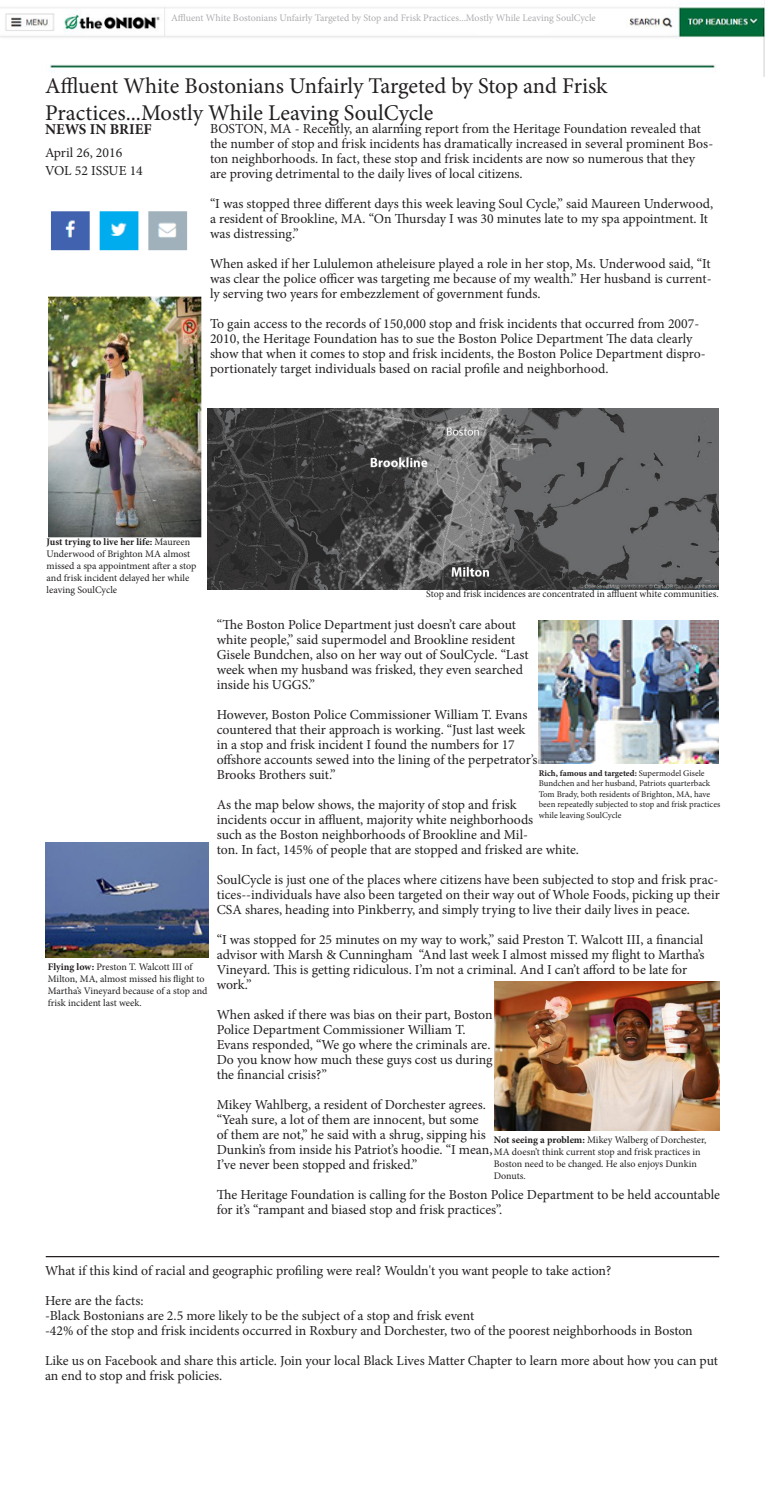
<style>
.page{position:relative;width:765px;height:1500px;background:#fff}
.page>*{position:absolute;margin:0;border:0;box-sizing:border-box;transform-origin:0 0}
.t1{font:22.5px "Minion Pro";letter-spacing:-.005em;color:#231f20}
.t2{font:700 15px "Minion Pro";color:#231f20}
.t3{font:13.75px/15px "Minion Pro";letter-spacing:-.005em;color:#231f20}
.t4{font:10px/12px "Minion Pro";color:#231f20}
.t5{font:10px "Minion Pro";letter-spacing:-.005em;color:#acadb1}
.t6{font:8.75px/10.5px "Minion Pro";color:#231f20}
.s1{font-weight:700}
</style>
<div class="page">
<img style="left:0;top:0;width:765px;height:77px">
<img style="left:51px;top:211px;width:137px;height:40px">
<img style="left:49px;top:296px;width:153px;height:242px">
<img style="left:539px;top:621px;width:180px;height:143px">
<img style="left:45px;top:842px;width:164px;height:115px">
<img style="left:495px;top:981px;width:225px;height:150px">
<hr style="left:46px;top:1256px;width:673px;height:1px;background:#231f20">
<img style="left:207px;top:408px;width:512px;height:182px">
<p class="t5" style="left:171px;top:11px;width:426px">Affluent White Bostonians Unfairly Targeted by Stop and Frisk Practices...Mostly While Leaving SoulCycle</p>
<p class="t1" style="left:45px;top:71px;width:564px">Affluent White Bostonians Unfairly Targeted by Stop and Frisk</p>
<p class="t1" style="left:45px;top:98px;width:390px">Practices...Mostly While Leaving SoulCycle</p>
<p class="t3" style="left:210px;top:122px;width:505px">BOSTON, MA - Recently, an alarming report from the Heritage Foundation revealed that the number of stop and frisk incidents has dramatically increased in several prominent Bos&shy;ton neighborhoods. In fact, these stop and frisk incidents are now so numerous that they are proving detrimental to the daily lives of local citizens.</p>
<p class="t3" style="left:210px;top:197px;width:505px">“I was stopped three different days this week leaving Soul Cycle,” said Maureen Underwood, a resident of Brookline, MA. “On Thursday I was 30 minutes late to my spa appointment. It was distressing.”</p>
<p class="t3" style="left:210px;top:257px;width:503px;text-align:justify">When asked if her Lululemon atheleisure played a role in her stop, Ms. Underwood said, “It was clear the police officer was targeting me because of my wealth.” Her husband is current&shy;ly serving two years for embezzlement of government funds.</p>
<p class="t3" style="left:210px;top:317px;width:497px">To gain access to the records of 150,000 stop and frisk incidents that occurred from 2007- 2010, the Heritage Foundation has to sue the Boston Police Department The data clearly show that when it comes to stop and frisk incidents, the Boston Police Department dispro&shy;portionately target individuals based on racial profile and neighborhood.</p>
<p class="t2" style="left:45px;top:119px;width:108px">NEWS IN BRIEF</p>
<p class="t3" style="left:45px;top:145px;width:79px">April 26, 2016</p>
<p class="t3" style="left:45px;top:163px;width:99px">VOL 52 ISSUE 14</p>
<p class="t4" style="left:47px;top:536px;width:151px"><span class="s1">Just trying to live her life:</span> Maureen<br>Underwood of Brighton MA almost missed a spa appointment after a stop and frisk incident delayed her while leaving SoulCycle</p>
<p class="t4" style="left:48px;top:960px;width:161px"><span class="s1">Flying low:</span> Preston T. Walcott III of Milton, MA, almost missed his flight to Martha’s Vineyard because of a stop and frisk incident last week.</p>
<p class="t4" style="left:426px;top:588px;width:294px">Stop and frisk incidences are concentrated in affluent white communities.</p>
<p class="t3" style="left:217px;top:618px;width:313px">“The Boston Police Department just doesn’t care about white people,” said supermodel and Brookline resident Gisele Bundchen, also on her way out of SoulCycle. “Last week when my husband was frisked, they even searched inside his UGGS.”</p>
<p class="t3" style="left:217px;top:708px;width:322px">However, Boston Police Commissioner William T. Evans countered that their approach is working. “Just last week in a stop and frisk incident I found the numbers for 17 offshore accounts sewed into the lining of the perpetrator’s Brooks Brothers suit.”</p>
<p class="t3" style="left:217px;top:798px;width:364px">As the map below shows, the majority of stop and frisk<br>incidents occur in affluent, majority white neighborhoods<br>such as the Boston neighborhoods of Brookline and Mil-<br>ton. In fact, 145% of people that are stopped and frisked are white.</p>
<p class="t3" style="left:217px;top:873px;width:505px;text-align:justify">SoulCycle is just one of the places where citizens have been subjected to stop and frisk prac&shy;tices--individuals have also been targeted on their way out of Whole Foods, picking up their CSA shares, heading into Pinkberry, and simply trying to live their daily lives in peace.</p>
<p class="t3" style="left:217px;top:933px;width:489px">“I was stopped for 25 minutes on my way to work,” said Preston T. Walcott III, a financial advisor with Marsh &amp; Cunningham “And last week I almost missed my flight to Martha’s Vineyard. This is getting ridiculous. I’m not a criminal. And I can’t afford to be late for work.”</p>
<p class="t3" style="left:217px;top:1008px;width:277px">When asked if there was bias on their part, Boston Police Department Commissioner William T.<br>Evans responded, “We go where the criminals are.<br>Do you know how much these guys cost us during the financial crisis?”</p>
<p class="t3" style="left:217px;top:1098px;width:277px">Mikey Wahlberg, a resident of Dorchester agrees. “Yeah sure, a lot of them are innocent, but some of them are not,” he said with a shrug, sipping his Dunkin’s from inside his Patriot’s hoodie. “I mean, I’ve never been stopped and frisked.”</p>
<p class="t3" style="left:217px;top:1188px;width:505px">The Heritage Foundation is calling for the Boston Police Department to be held accountable for it’s “rampant and biased stop and frisk practices”.</p>
<p class="t6" style="left:539px;top:768px;width:183px"><span class="s1">Rich, famous and targeted:</span> Supermodel Gisele Bundchen and her husband, Patriots quarterback Tom Brady, both residents of Brighton, MA, have been repeatedly subjected to stop and frisk practices while leaving SoulCycle</p>
<p class="t4" style="left:494px;top:1134px;width:214px"><span class="s1">Not seeing a problem:</span> Mikey Walberg of Dorchester, MA doesn’t think current stop and frisk practices in Boston need to be changed. He also enjoys Dunkin Donuts.</p>
<p class="t3" style="left:45px;top:1264px;width:568px">What if this kind of racial and geographic profiling were real? Wouldn't you want people to take action?</p>
<p class="t3" style="left:45px;top:1294px;width:100px">Here are the facts:</p>
<p class="t3" style="left:45px;top:1309px;width:431px">-Black Bostonians are 2.5 more likely to be the subject of a stop and frisk event</p>
<p class="t3" style="left:45px;top:1324px;width:649px">-42% of the stop and frisk incidents occurred in Roxbury and Dorchester, two of the poorest neighborhoods in Boston</p>
<p class="t3" style="left:45px;top:1354px;width:675px">Like us on Facebook and share this article. Join your local Black Lives Matter Chapter to learn more about how you can put an end to stop and frisk policies.</p>
</div>
